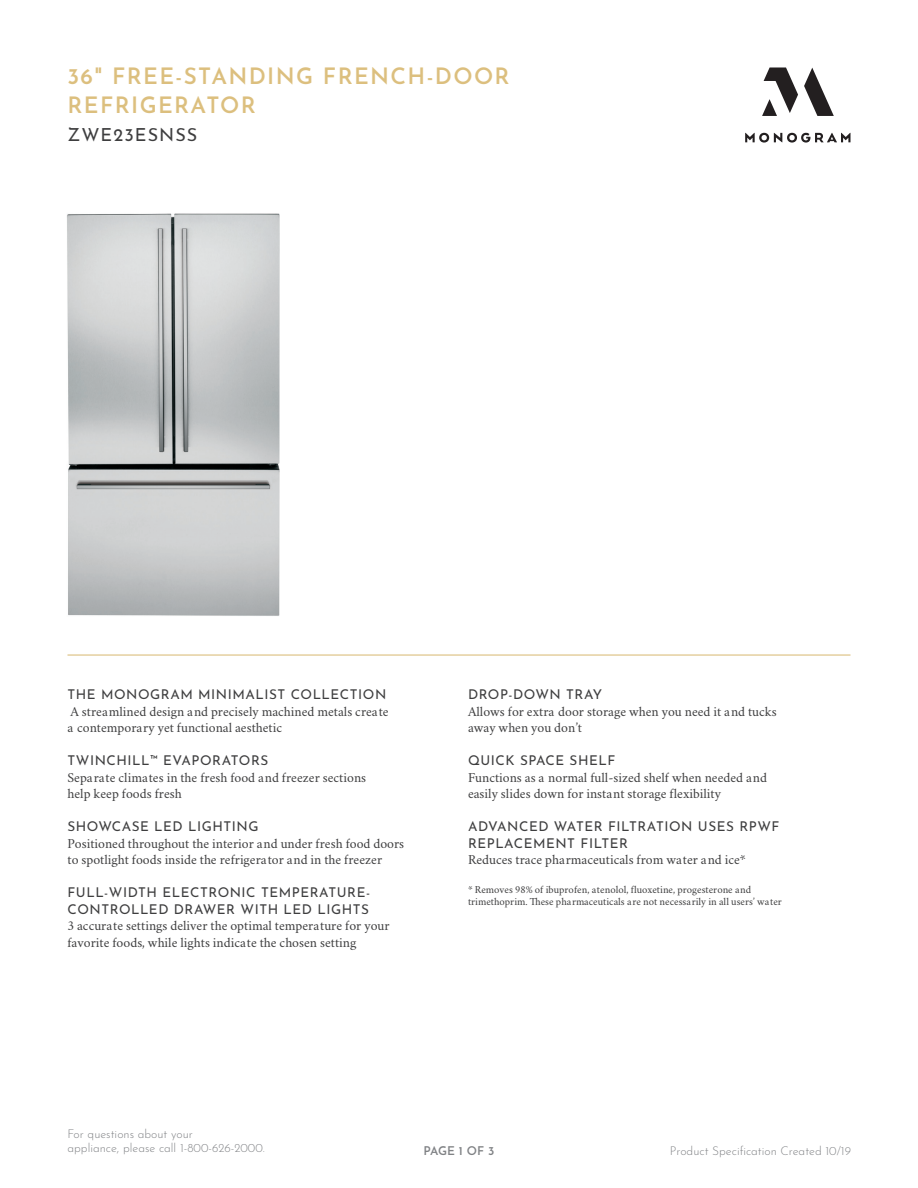
<style>
.page{position:relative;width:918px;height:1188px;background:#fff}
.page>*{position:absolute;margin:0;border:0;box-sizing:border-box;transform-origin:0 0}
.TITLE_HEADER{font:600 22.5px/28.5px "Josefin Sans";letter-spacing:.06em;color:#dcbf7e}
.TITLE_SUBHEAD{font:18px "Josefin Sans";letter-spacing:.06em;color:#3e3e3f}
.F___B_COPY{font:13.5px/16.5px "Crimson";color:#3e3e3f}
.F___B_COPY-2{font:13.5px/16.5px "Josefin Sans";letter-spacing:.04em;color:#3e3e3f}
.t1{font:300 12px/14.4px "Josefin Sans";color:#808285}
.t2{font:600 12px "Josefin Sans";letter-spacing:-.015em;color:#808285}
.F___B_COPY-3{font:10.5px/12px "Crimson";color:#3e3e3f}
.s1{font-family:"Josefin Sans"}
.s2{font-family:"Crimson"}
</style>
<div class="page">
<svg style="left:745px;top:68px;width:105px;height:75px"></svg>
<hr style="left:68px;top:654px;width:782px;height:2px;background:#dcbf7e">
<img style="left:67px;top:213px;width:213px;height:403px">
<p class="TITLE_HEADER" style="left:68px;top:59px;width:444px">36" FREE-STANDING FRENCH-DOOR<br>REFRIGERATOR</p>
<p class="TITLE_SUBHEAD" style="left:68px;top:120px;width:131px">ZWE23ESNSS</p>
<p class="F___B_COPY" style="left:68px;top:686px;width:323px"><span class="s1">THE MONOGRAM MINIMALIST COLLECTION<br></span>A streamlined design and precisely machined metals create a contemporary yet functional aesthetic</p>
<p class="F___B_COPY" style="left:68px;top:752px;width:300px"><span class="s1">TWINCHILL™ EVAPORATORS<br></span>Separate climates in the fresh food and freezer sections help keep foods fresh</p>
<p class="F___B_COPY" style="left:68px;top:818px;width:338px"><span class="s1">SHOWCASE LED LIGHTING<br></span>Positioned throughout the interior and under fresh food doors to spotlight foods inside the refrigerator and in the freezer</p>
<p class="F___B_COPY" style="left:68px;top:884px;width:324px"><span class="s1">FULL-WIDTH ELECTRONIC TEMPERATURE-CONTROLLED DRAWER WITH LED LIGHTS<br></span>3 accurate settings deliver the optimal temperature for your favorite foods, while lights indicate the chosen setting</p>
<p class="F___B_COPY" style="left:468px;top:686px;width:310px"><span class="s1">DROP-DOWN TRAY<br></span>Allows for extra door storage when you need it and tucks away when you don’t</p>
<p class="F___B_COPY" style="left:468px;top:752px;width:301px"><span class="s1">QUICK SPACE SHELF<br></span>Functions as a normal full-sized shelf when needed and easily slides down for instant storage flexibility</p>
<p class="F___B_COPY-2" style="left:468px;top:817px;width:313px">ADVANCED WATER FILTRATION USES RPWF<br>REPLACEMENT FILTER<br><span class="s2">Reduces trace pharmaceuticals from water and ice*</span></p>
<p class="F___B_COPY-3" style="left:468px;top:883px;width:315px">* Removes 98% of ibuprofen, atenolol, fluoxetine, progesterone and trimethoprim. These pharmaceuticals are not necessarily in all users’ water</p>
<p class="t1" style="left:68px;top:1125px;width:199px">For questions about your<br>appliance, please call 1-800-626-2000.</p>
<p class="t2" style="left:424px;top:1140px;width:72px">PAGE 1 OF 3</p>
<p class="t1" style="left:670px;top:1142px;width:183px">Product Specification Created 10/19</p>
</div>
